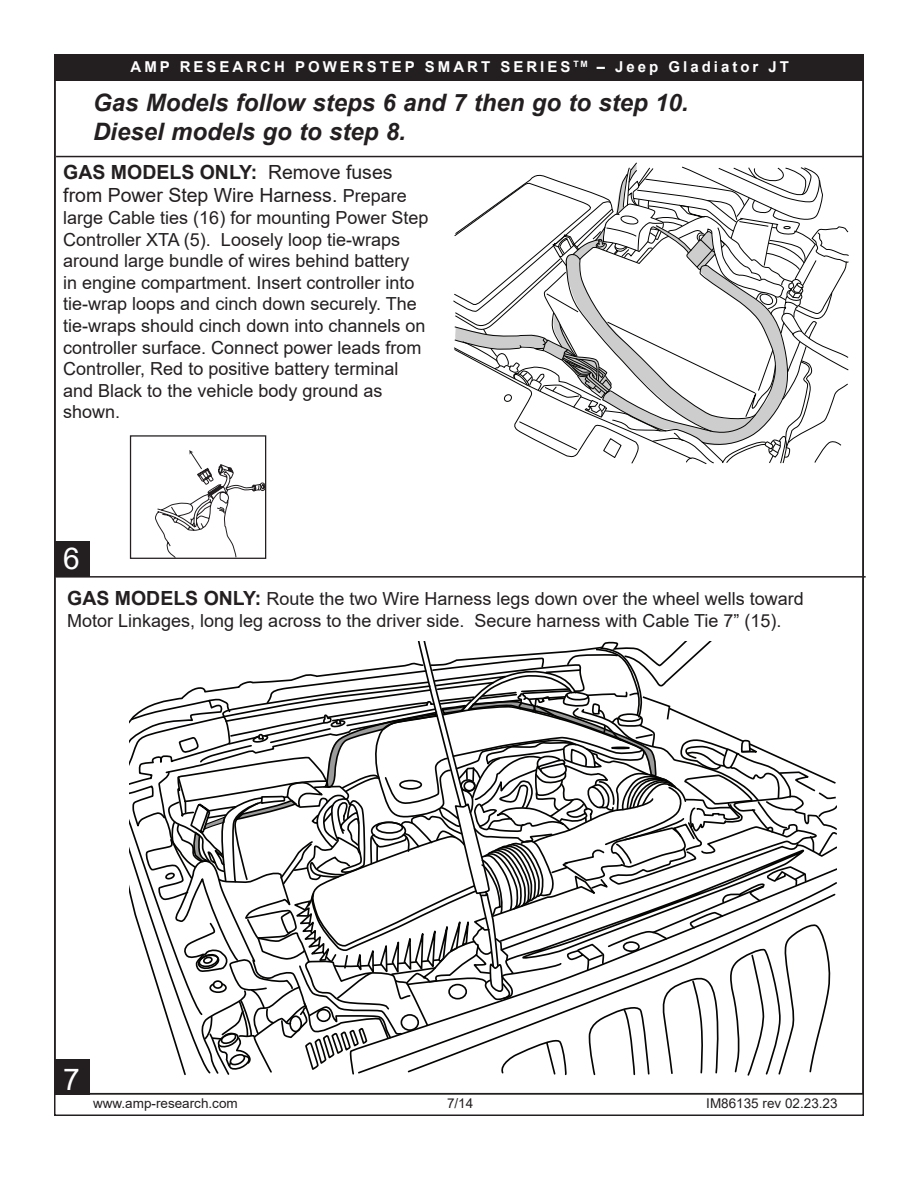
<style>
.page{position:relative;width:918px;height:1188px;background:#fff}
.page>*{position:absolute;margin:0;border:0;box-sizing:border-box;transform-origin:0 0}
.t1{font:30px "Arial";color:#fff}
.t2{font:italic 700 24px/29px "Arial";color:#231f20}
.t3{font:19.5px/23.4px "Arial";color:#231f20}
.t4{font:18px/21.6px "Arial";color:#231f20}
.t5{font:700 15px "Arial";letter-spacing:.2em;color:#fff}
.t6{font:13.5px "Arial";color:#231f20}
.s1{font-weight:700}
.s2{font-size:18px}
.s3{font-weight:700;font-size:19.5px}
</style>
<div class="page">
<div style="left:54px;top:55px;width:809px;height:26px;background:#231f20"></div>
<svg style="left:155px;top:450px;width:109px;height:107px"></svg>
<div style="left:130px;top:435px;width:136px;height:124px;border:1px solid #231f20"></div>
<svg style="left:453px;top:162px;width:396px;height:302px"></svg>
<svg style="left:130px;top:642px;width:707px;height:434px"></svg>
<hr style="left:56px;top:576px;width:810px;height:2px;background:#231f20">
<hr style="left:56px;top:156px;width:808px;height:1px;background:#231f20">
<div style="left:56px;top:541px;width:34px;height:36px;background:#231f20"></div>
<div style="left:56px;top:1059px;width:34px;height:36px;background:#231f20"></div>
<p class="t5" style="left:131px;top:56px;width:660px">AMP RESEARCH POWERSTEP SMART SERIES <sup>TM</sup> – Jeep Gladiator JT</p>
<h2 class="t2" style="left:93px;top:88px;width:597px">Gas Models follow steps 6 and 7 then go to step 10.<br>Diesel models go to step 8.</h2>
<p class="t3" style="left:63px;top:160px;width:345px"><span class="s1">GAS MODELS ONLY:</span> Remove fuses from Power Step Wire Harness. <span class="s2">Prepare</span></p>
<p class="t4" style="left:63px;top:207px;width:367px">large Cable ties (16) for mounting Power Step Controller XTA (5). Loosely loop tie-wraps around large bundle of wires behind battery<br>in engine compartment. Insert controller into tie-wrap loops and cinch down securely. The tie-wraps should cinch down into channels on controller surface. Connect power leads from Controller, Red to positive battery terminal and Black to the vehicle body ground as shown.</p>
<h1 class="t1" style="left:63px;top:538px;width:18px">6</h1>
<p class="t4" style="left:67px;top:588px;width:738px"><span class="s3">GAS MODELS ONLY:</span> Route the two Wire Harness legs down over the wheel wells toward<br>Motor Linkages, long leg across to the driver side. Secure harness with Cable Tie 7” (15).</p>
<h1 class="t1" style="left:63px;top:1058px;width:18px">7</h1>
<p class="t6" style="left:93px;top:1094px;width:146px">www.amp-research.com</p>
<p class="t6" style="left:447px;top:1094px;width:28px">7/14</p>
<p class="t6" style="left:706px;top:1094px;width:133px">IM86135 rev 02.23.23</p>
</div>
